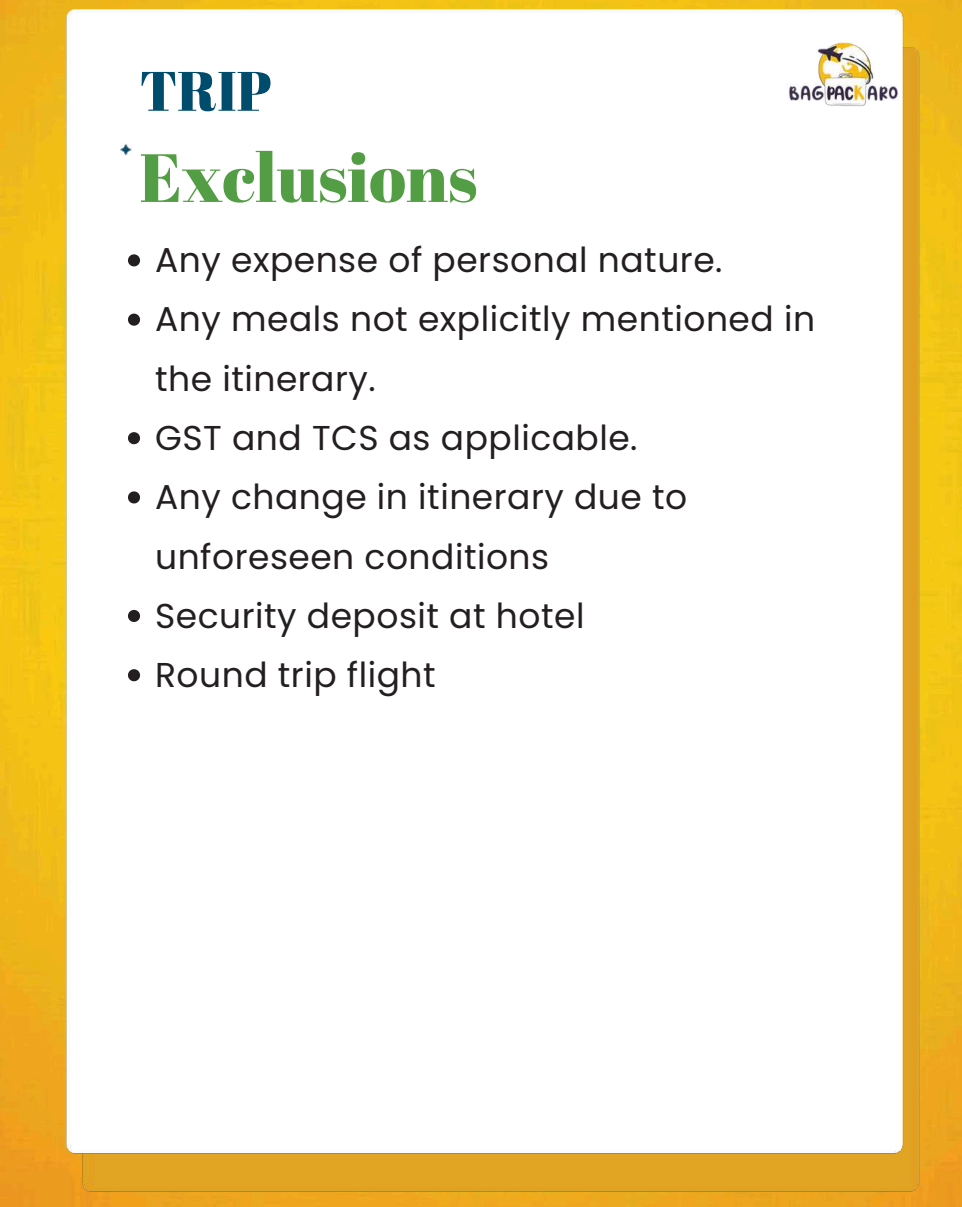
<style>
.page{position:relative;width:962px;height:1207px;background:#fff}
.page>*{position:absolute;margin:0;border:0;box-sizing:border-box;transform-origin:0 0}
.t1{font:68.03px "Abril Fatface";color:#539e44}
.t2{font:55.5px "Abril Fatface";color:#004c6d}
.t3{font:34.5px/59.2px "Poppins";letter-spacing:.015em;color:#231f20}
</style>
<div class="page">
<img style="left:0;top:0;width:962px;height:1207px">
<img style="left:83px;top:47px;width:836px;height:1144px">
<img style="left:67px;top:10px;width:837px;height:1144px">
<svg style="left:120px;top:143px;width:11px;height:12px"></svg>
<div style="left:123px;top:177px;width:341px;height:63px;background:#fff"></div>
<svg style="left:128px;top:254px;width:12px;height:12px"></svg>
<svg style="left:128px;top:314px;width:12px;height:12px"></svg>
<svg style="left:128px;top:432px;width:12px;height:12px"></svg>
<svg style="left:128px;top:491px;width:12px;height:12px"></svg>
<svg style="left:128px;top:610px;width:12px;height:12px"></svg>
<svg style="left:128px;top:669px;width:12px;height:12px"></svg>
<img style="left:767px;top:5px;width:151px;height:110px">
<h2 class="t2" style="left:139px;top:52px;width:134px">TRIP</h2>
<h1 class="t1" style="left:139px;top:130px;width:339px">Exclusions</h1>
<p class="t3" style="left:155px;top:231px;width:661px">Any expense of personal nature.<br>Any meals not explicitly mentioned in the itinerary.<br>GST and TCS as applicable.<br>Any change in itinerary due to unforeseen conditions<br>Security deposit at hotel<br>Round trip flight</p>
</div>
